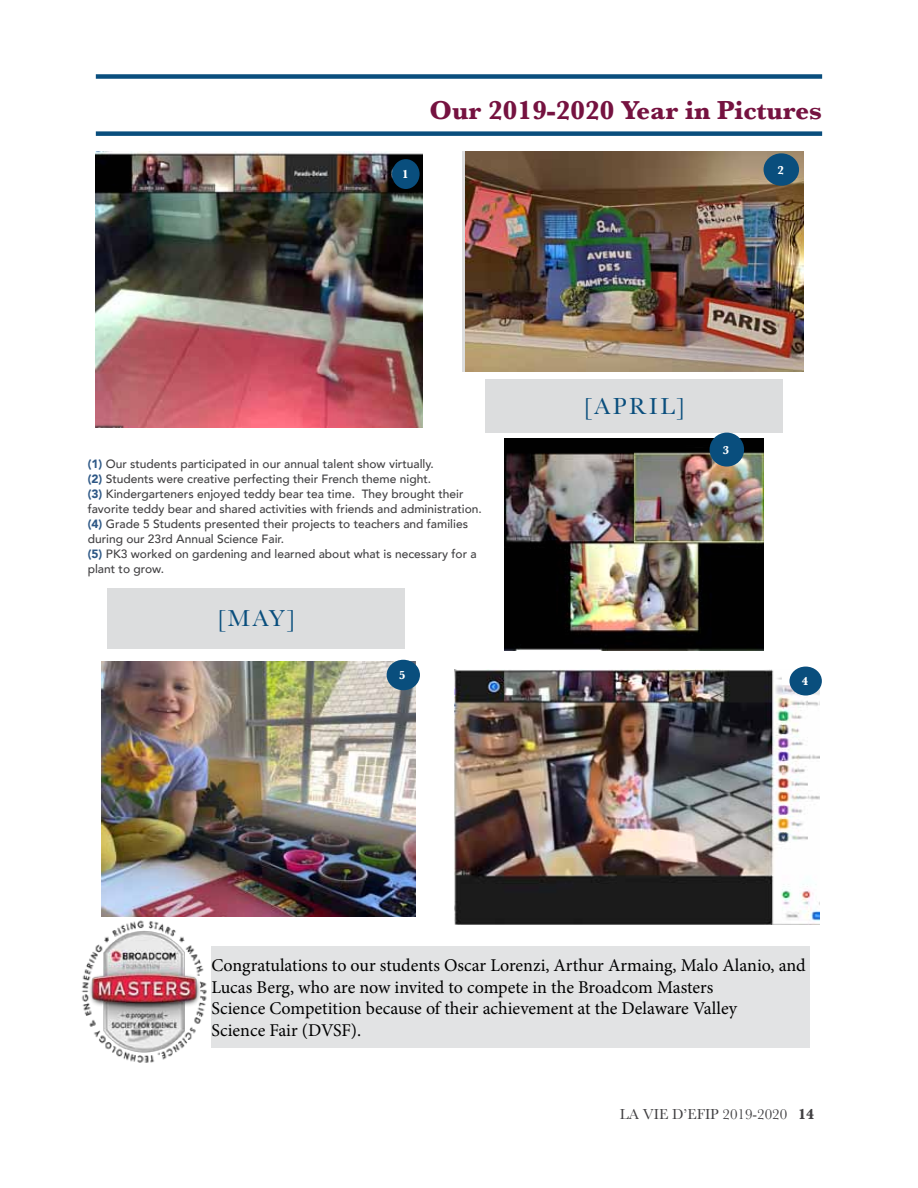
<style>
.page{position:relative;width:918px;height:1188px;background:#fff}
.page>*{position:absolute;margin:0;border:0;box-sizing:border-box;transform-origin:0 0}
.t1{font:700 27px "Baskerville";color:#751240}
.t2{font:24px "Baskerville";color:#094e7d}
.t3{font:18px/21.6px "Minion Pro";color:#000}
.t4{font:15px "Baskerville";color:#414042}
.t5{font:500 12px/15px "Avenir";color:#414042}
.t6{font:700 12px "Baskerville";color:#fff}
.s1{font-weight:900;color:#2e5886}
.s2{font-weight:700}
</style>
<div class="page">
<div style="left:96px;top:74px;width:726px;height:5px;background:#094e7d"></div>
<div style="left:96px;top:131px;width:726px;height:5px;background:#094e7d"></div>
<img style="left:505px;top:438px;width:259px;height:212px">
<div style="left:486px;top:379px;width:297px;height:54px;background:#dcddde"></div>
<img style="left:465px;top:151px;width:339px;height:221px">
<img style="left:96px;top:151px;width:326px;height:277px">
<img style="left:455px;top:670px;width:365px;height:255px">
<img style="left:102px;top:662px;width:314px;height:255px">
<div style="left:764px;top:153px;width:35px;height:33px;background:#094e7d;border-radius:50%"></div>
<div style="left:710px;top:433px;width:34px;height:34px;background:#094e7d;border-radius:50%"></div>
<div style="left:108px;top:588px;width:297px;height:61px;background:#dcddde"></div>
<img style="left:81px;top:916px;width:131px;height:147px">
<div style="left:211px;top:946px;width:599px;height:102px;background:#e2e3e4"></div>
<div style="left:387px;top:660px;width:33px;height:30px;background:#094e7d;border-radius:50%"></div>
<div style="left:789px;top:667px;width:33px;height:29px;background:#094e7d;border-radius:50%"></div>
<div style="left:392px;top:159px;width:28px;height:30px;background:#094e7d;border-radius:50%"></div>
<p class="t6" style="left:402px;top:166px;width:8px">1</p>
<h1 class="t1" style="left:430px;top:92px;width:394px">Our 2019-2020 Year in Pictures</h1>
<p class="t6" style="left:778px;top:161px;width:8px">2</p>
<h2 class="t2" style="left:583px;top:391px;width:62px">[APRIL</h2>
<h2 class="t2" style="left:677px;top:391px;width:10px">]</h2>
<p class="t6" style="left:723px;top:441px;width:8px">3</p>
<p class="t5" style="left:88px;top:455px;width:396px"><span class="s1">(1)</span> Our students participated in our annual talent show virtually.<br><span class="s1">(2)</span> Students were creative perfecting their French theme night.<br><span class="s1">(3)</span> Kindergarteners enjoyed teddy bear tea time. They brought their favorite teddy bear and shared activities with friends and administration. <span class="s1">(4)</span> Grade 5 Students presented their projects to teachers and families during our 23rd Annual Science Fair.<br><span class="s1">(5)</span> PK3 worked on gardening and learned about what is necessary for a plant to grow.</p>
<h2 class="t2" style="left:217px;top:603px;width:81px">[MAY]</h2>
<p class="t6" style="left:399px;top:667px;width:8px">5</p>
<p class="t6" style="left:802px;top:673px;width:8px">4</p>
<p class="t3" style="left:211px;top:955px;width:596px">Congratulations to our students Oscar Lorenzi, Arthur Armaing, Malo Alanio, and Lucas Berg, who are now invited to compete in the Broadcom Masters<br>Science Competition because of their achievement at the Delaware Valley<br>Science Fair (DVSF).</p>
<p class="t4" style="left:620px;top:1104px;width:196px">La Vie d’EFIP 2019-2020 <span class="s2">14</span></p>
</div>
